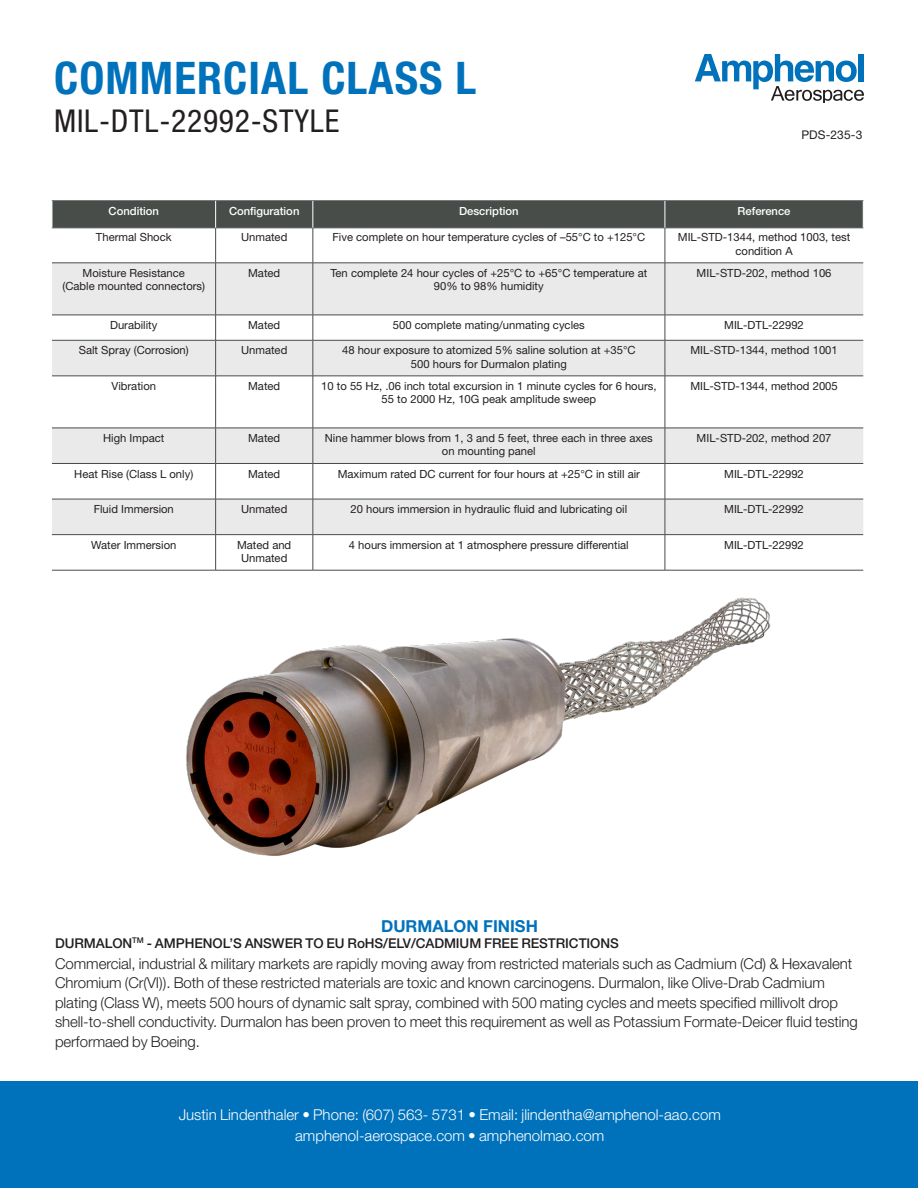
<style>
.page{position:relative;width:918px;height:1188px;background:#fff}
.page>*{position:absolute;margin:0;border:0;box-sizing:border-box;transform-origin:0 0}
.t1{font:700 condensed 45px "Helvetica Neue LT Std";letter-spacing:.025em;color:#0072bc}
.t2{font:condensed 31.5px "Helvetica Neue LT Std";letter-spacing:.025em;color:#231f20}
.t3{font:700 16.5px "Helvetica Neue LT Std";color:#0072bc}
.t4{font:300 15px/19.5px "Helvetica Neue LT Std";letter-spacing:-.005em;color:#231f20}
.t5{font:300 15px/21px "Helvetica Neue LT Std";color:#fff;text-align:center}
.t6{font:500 13.5px "Helvetica Neue LT Std";letter-spacing:-.005em;color:#231f20}
.t7{font:12px "Helvetica Neue LT Std";letter-spacing:.01em;color:#231f20}
.t8{font:11.25px/13.5px "Helvetica Neue LT Std";color:#231f20;text-align:center}
.t9{font:500 11.25px "Helvetica Neue LT Std";color:#fff}
</style>
<div class="page">
<div style="left:0;top:1082px;width:918px;height:106px;background:#0072bc"></div>
<svg style="left:695px;top:54px;width:169px;height:48px"></svg>
<svg style="left:52px;top:229px;width:811px;height:341px"></svg>
<svg style="left:52px;top:264px;width:811px;height:270px;fill:#ebeaeb"></svg>
<hr style="left:52px;top:228px;width:164px;height:1px;background:#484d4a">
<hr style="left:216px;top:228px;width:97px;height:1px;background:#484d4a">
<hr style="left:313px;top:228px;width:352px;height:1px;background:#484d4a">
<hr style="left:665px;top:228px;width:198px;height:1px;background:#484d4a">
<div style="left:52px;top:201px;width:812px;height:27px;background:#484d4a"></div>
<hr style="left:52px;top:570px;width:164px;height:1px;background:#484d4a">
<hr style="left:216px;top:570px;width:97px;height:1px;background:#484d4a">
<hr style="left:313px;top:570px;width:352px;height:1px;background:#484d4a">
<hr style="left:665px;top:570px;width:198px;height:1px;background:#484d4a">
<hr style="left:215px;top:228px;width:1px;height:35px;background:#484d4a">
<hr style="left:313px;top:228px;width:1px;height:35px;background:#484d4a">
<hr style="left:665px;top:228px;width:1px;height:35px;background:#484d4a">
<hr style="left:52px;top:263px;width:164px;height:1px;background:#484d4a">
<hr style="left:216px;top:263px;width:97px;height:1px;background:#484d4a">
<hr style="left:215px;top:263px;width:1px;height:52px;background:#484d4a">
<hr style="left:313px;top:263px;width:352px;height:1px;background:#484d4a">
<hr style="left:313px;top:263px;width:1px;height:52px;background:#484d4a">
<hr style="left:665px;top:263px;width:198px;height:1px;background:#484d4a">
<hr style="left:665px;top:263px;width:1px;height:52px;background:#484d4a">
<hr style="left:52px;top:315px;width:164px;height:1px;background:#484d4a">
<hr style="left:216px;top:315px;width:97px;height:1px;background:#484d4a">
<svg style="left:215px;top:315px;width:1px;height:25px"></svg>
<hr style="left:313px;top:315px;width:352px;height:1px;background:#484d4a">
<svg style="left:313px;top:315px;width:1px;height:25px"></svg>
<hr style="left:665px;top:315px;width:198px;height:1px;background:#484d4a">
<svg style="left:665px;top:315px;width:1px;height:25px"></svg>
<hr style="left:52px;top:340px;width:164px;height:1px;background:#484d4a">
<hr style="left:216px;top:340px;width:97px;height:1px;background:#484d4a">
<hr style="left:215px;top:340px;width:1px;height:36px;background:#484d4a">
<hr style="left:313px;top:340px;width:352px;height:1px;background:#484d4a">
<hr style="left:313px;top:340px;width:1px;height:36px;background:#484d4a">
<hr style="left:665px;top:340px;width:198px;height:1px;background:#484d4a">
<hr style="left:665px;top:340px;width:1px;height:36px;background:#484d4a">
<hr style="left:52px;top:376px;width:164px;height:1px;background:#484d4a">
<hr style="left:216px;top:376px;width:97px;height:1px;background:#484d4a">
<hr style="left:215px;top:376px;width:1px;height:52px;background:#484d4a">
<hr style="left:313px;top:376px;width:352px;height:1px;background:#484d4a">
<hr style="left:313px;top:376px;width:1px;height:52px;background:#484d4a">
<hr style="left:665px;top:376px;width:198px;height:1px;background:#484d4a">
<hr style="left:665px;top:376px;width:1px;height:52px;background:#484d4a">
<hr style="left:52px;top:428px;width:164px;height:1px;background:#484d4a">
<hr style="left:216px;top:428px;width:97px;height:1px;background:#484d4a">
<hr style="left:215px;top:428px;width:1px;height:35px;background:#484d4a">
<hr style="left:313px;top:428px;width:352px;height:1px;background:#484d4a">
<hr style="left:313px;top:428px;width:1px;height:35px;background:#484d4a">
<hr style="left:665px;top:428px;width:198px;height:1px;background:#484d4a">
<hr style="left:665px;top:428px;width:1px;height:35px;background:#484d4a">
<hr style="left:52px;top:463px;width:164px;height:1px;background:#484d4a">
<hr style="left:216px;top:463px;width:97px;height:1px;background:#484d4a">
<hr style="left:215px;top:464px;width:1px;height:35px;background:#484d4a">
<hr style="left:313px;top:463px;width:352px;height:1px;background:#484d4a">
<hr style="left:313px;top:464px;width:1px;height:35px;background:#484d4a">
<hr style="left:665px;top:463px;width:198px;height:1px;background:#484d4a">
<hr style="left:665px;top:464px;width:1px;height:35px;background:#484d4a">
<hr style="left:52px;top:499px;width:164px;height:1px;background:#484d4a">
<hr style="left:216px;top:499px;width:97px;height:1px;background:#484d4a">
<hr style="left:215px;top:499px;width:1px;height:35px;background:#484d4a">
<hr style="left:313px;top:499px;width:352px;height:1px;background:#484d4a">
<hr style="left:313px;top:499px;width:1px;height:35px;background:#484d4a">
<hr style="left:665px;top:499px;width:198px;height:1px;background:#484d4a">
<hr style="left:665px;top:499px;width:1px;height:35px;background:#484d4a">
<hr style="left:52px;top:534px;width:164px;height:1px;background:#484d4a">
<hr style="left:216px;top:534px;width:97px;height:1px;background:#484d4a">
<hr style="left:215px;top:535px;width:1px;height:35px;background:#484d4a">
<hr style="left:313px;top:534px;width:352px;height:1px;background:#484d4a">
<hr style="left:313px;top:535px;width:1px;height:35px;background:#484d4a">
<hr style="left:665px;top:534px;width:198px;height:1px;background:#484d4a">
<hr style="left:665px;top:535px;width:1px;height:35px;background:#484d4a">
<img style="left:186px;top:597px;width:585px;height:259px">
<h1 class="t1" style="left:54px;top:51px;width:424px">COMMERCIAL CLASS L</h1>
<h2 class="t2" style="left:54px;top:103px;width:287px">MIL-DTL-22992-STYLE</h2>
<p class="t7" style="left:801px;top:128px;width:62px">PDS-235-3</p>
<p class="t9" style="left:109px;top:204px;width:52px">Condition</p>
<p class="t9" style="left:229px;top:204px;width:72px">Configuration</p>
<p class="t9" style="left:459px;top:204px;width:61px">Description</p>
<p class="t9" style="left:738px;top:204px;width:54px">Reference</p>
<p class="t8" style="left:96px;top:230px;width:77px">Thermal Shock</p>
<p class="t8" style="left:241px;top:230px;width:48px">Unmated</p>
<p class="t8" style="left:333px;top:230px;width:314px">Five complete on hour temperature cycles of –55°C to +125°C</p>
<p class="t8" style="left:678px;top:230px;width:174px">MIL-STD-1344, method 1003, test condition A</p>
<p class="t8" style="left:62px;top:266px;width:144px">Moisture Resistance<br>(Cable mounted connectors)</p>
<p class="t8" style="left:248px;top:266px;width:34px">Mated</p>
<p class="t8" style="left:330px;top:266px;width:318px">Ten complete 24 hour cycles of +25°C to +65°C temperature at<br>90% to 98% humidity</p>
<p class="t8" style="left:697px;top:266px;width:136px">MIL-STD-202, method 106</p>
<p class="t8" style="left:110px;top:318px;width:49px">Durability</p>
<p class="t8" style="left:248px;top:318px;width:34px">Mated</p>
<p class="t8" style="left:393px;top:318px;width:193px">500 complete mating/unmating cycles</p>
<p class="t8" style="left:724px;top:318px;width:81px">MIL-DTL-22992</p>
<p class="t8" style="left:79px;top:343px;width:111px">Salt Spray (Corrosion)</p>
<p class="t8" style="left:241px;top:343px;width:48px">Unmated</p>
<p class="t8" style="left:342px;top:343px;width:295px">48 hour exposure to atomized 5% saline solution at +35°C<br>500 hours for Durmalon plating</p>
<p class="t8" style="left:690px;top:343px;width:149px">MIL-STD-1344, method 1001</p>
<p class="t8" style="left:112px;top:379px;width:46px">Vibration</p>
<p class="t8" style="left:248px;top:379px;width:34px">Mated</p>
<p class="t8" style="left:321px;top:379px;width:337px">10 to 55 Hz, .06 inch total excursion in 1 minute cycles for 6 hours,<br>55 to 2000 Hz, 10G peak amplitude sweep</p>
<p class="t8" style="left:690px;top:379px;width:149px">MIL-STD-1344, method 2005</p>
<p class="t8" style="left:103px;top:431px;width:63px">High Impact</p>
<p class="t8" style="left:248px;top:431px;width:34px">Mated</p>
<p class="t8" style="left:325px;top:431px;width:330px">Nine hammer blows from 1, 3 and 5 feet, three each in three axes on mounting panel</p>
<p class="t8" style="left:697px;top:431px;width:136px">MIL-STD-202, method 207</p>
<p class="t8" style="left:74px;top:467px;width:120px">Heat Rise (Class L only)</p>
<p class="t8" style="left:248px;top:467px;width:34px">Mated</p>
<p class="t8" style="left:338px;top:467px;width:304px">Maximum rated DC current for four hours at +25°C in still air</p>
<p class="t8" style="left:724px;top:467px;width:81px">MIL-DTL-22992</p>
<p class="t8" style="left:94px;top:502px;width:82px">Fluid Immersion</p>
<p class="t8" style="left:241px;top:502px;width:48px">Unmated</p>
<p class="t8" style="left:351px;top:502px;width:278px">20 hours immersion in hydraulic fluid and lubricating oil</p>
<p class="t8" style="left:724px;top:502px;width:81px">MIL-DTL-22992</p>
<p class="t8" style="left:91px;top:538px;width:87px">Water Immersion</p>
<p class="t8" style="left:237px;top:538px;width:56px">Mated and<br>Unmated</p>
<p class="t8" style="left:349px;top:538px;width:281px">4 hours immersion at 1 atmosphere pressure differential</p>
<p class="t8" style="left:724px;top:538px;width:81px">MIL-DTL-22992</p>
<h3 class="t3" style="left:381px;top:916px;width:158px">DURMALON FINISH</h3>
<p class="t6" style="left:55px;top:935px;width:565px">DURMALON<sup>TM</sup> - AMPHENOL’S ANSWER TO EU RoHS/ELV/CADMIUM FREE RESTRICTIONS</p>
<p class="t4" style="left:55px;top:953px;width:804px">Commercial, industrial &amp; military markets are rapidly moving away from restricted materials such as Cadmium (Cd) &amp; Hexavalent Chromium (Cr(VI)). Both of these restricted materials are toxic and known carcinogens. Durmalon, like Olive-Drab Cadmium plating (Class W), meets 500 hours of dynamic salt spray, combined with 500 mating cycles and meets specified millivolt drop shell-to-shell conductivity. Durmalon has been proven to meet this requirement as well as Potassium Formate-Deicer fluid testing performaed by Boeing.</p>
<h3 class="t5" style="left:179px;top:1104px;width:544px">Justin Lindenthaler • Phone: (607) 563- 5731 • Email: jlindentha@amphenol-aao.com amphenol-aerospace.com • amphenolmao.com</h3>
</div>
